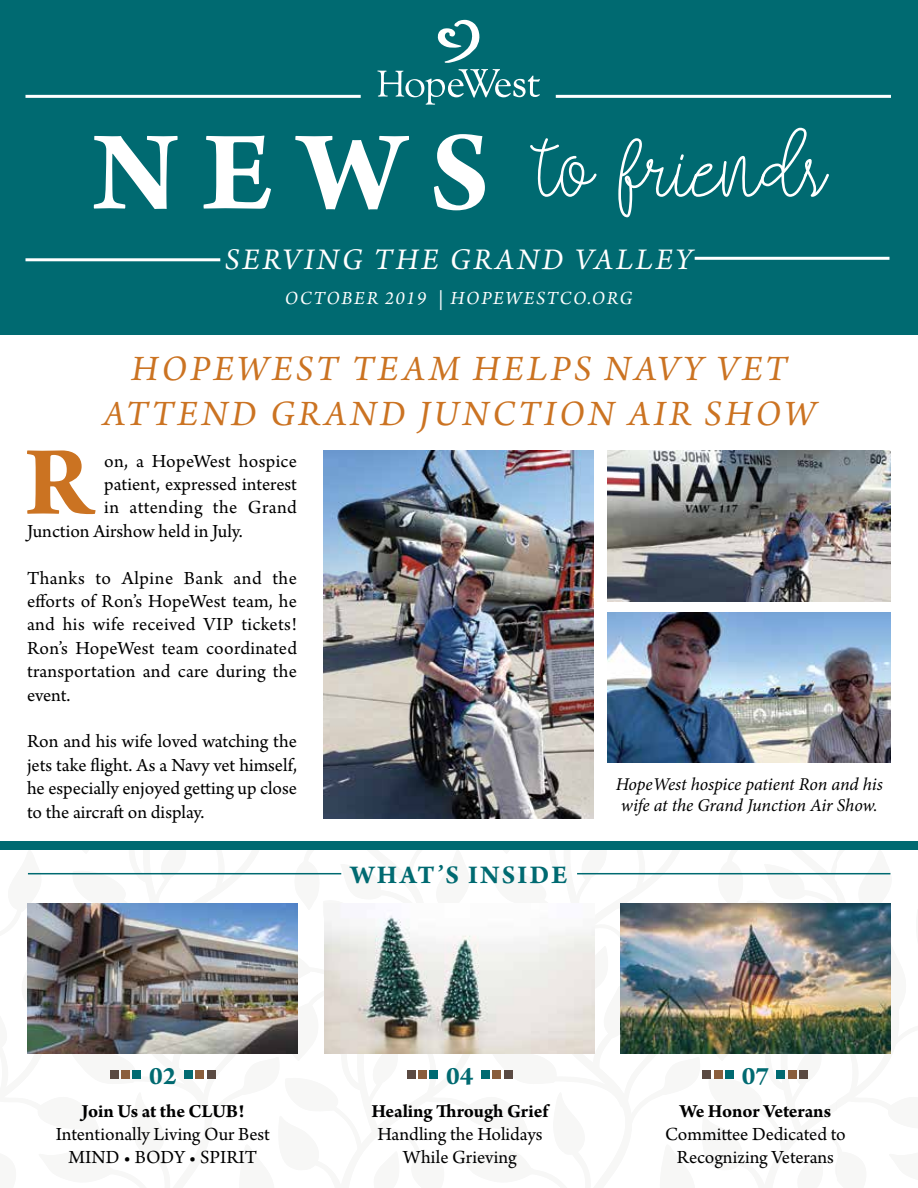
<style>
.page{position:relative;width:918px;height:1188px;background:#fff}
.page>*{position:absolute;margin:0;border:0;box-sizing:border-box;transform-origin:0 0}
.t1{font:700 104.1px "Arno Pro";color:#cb7322}
.t2{font:86.7px "Falling Slowly";color:#fff}
.t3{font:italic 37.5px/45px "Arno Pro";letter-spacing:.085em;color:#cb7322;text-align:center}
.t4{font:italic 31.5px "Arno Pro";letter-spacing:.09em;color:#fff}
.t5{font:700 27px "Arno Pro";letter-spacing:.085em;color:#006a71}
.t6{font:19.5px/23.4px "Arno Pro";color:#000;text-align:center}
.t7{font:700 19.5px "Arno Pro";letter-spacing:-.005em;color:#000}
.t8{font:italic 19.5px "Arno Pro";letter-spacing:.08em;color:#fff}
.t9{font:19.5px "Arno Pro";letter-spacing:.025em;color:#000}
.t10{font:italic 18px/21.6px "Minion Pro";letter-spacing:-.01em;color:#000}
.s1{font-family:"Arno Pro";font-weight:700;font-size:119.25px}
</style>
<div class="page">
<div style="left:0;top:0;width:918px;height:335px;background:#006a71"></div>
<svg style="left:377px;top:20px;width:163px;height:85px"></svg>
<hr style="left:26px;top:258px;width:194px;height:3px;background:#fff">
<hr style="left:26px;top:95px;width:335px;height:3px;background:#fff">
<hr style="left:556px;top:95px;width:335px;height:3px;background:#fff">
<hr style="left:695px;top:257px;width:195px;height:3px;background:#fff">
<svg style="left:27px;top:872px;width:864px;height:207px"></svg>
<hr style="left:28px;top:873px;width:313px;height:1px;background:#006a71">
<hr style="left:577px;top:873px;width:313px;height:1px;background:#006a71">
<img style="left:28px;top:903px;width:270px;height:151px">
<img style="left:325px;top:903px;width:270px;height:151px">
<img style="left:620px;top:903px;width:270px;height:151px">
<div style="left:195px;top:1071px;width:9px;height:8px;background:#8a5e3c"></div>
<div style="left:207px;top:1071px;width:9px;height:8px;background:#5a4a42"></div>
<div style="left:184px;top:1071px;width:9px;height:8px;background:#006a71"></div>
<div style="left:492px;top:1071px;width:9px;height:8px;background:#8a5e3c"></div>
<div style="left:504px;top:1071px;width:9px;height:8px;background:#5a4a42"></div>
<div style="left:481px;top:1071px;width:9px;height:8px;background:#006a71"></div>
<div style="left:788px;top:1071px;width:9px;height:8px;background:#8a5e3c"></div>
<div style="left:799px;top:1071px;width:9px;height:8px;background:#5a4a42"></div>
<div style="left:776px;top:1071px;width:9px;height:8px;background:#006a71"></div>
<div style="left:121px;top:1071px;width:9px;height:8px;background:#8a5e3c"></div>
<div style="left:110px;top:1071px;width:8px;height:8px;background:#5a4a42"></div>
<div style="left:133px;top:1071px;width:8px;height:8px;background:#006a71"></div>
<div style="left:418px;top:1071px;width:9px;height:8px;background:#8a5e3c"></div>
<div style="left:407px;top:1071px;width:8px;height:8px;background:#5a4a42"></div>
<div style="left:430px;top:1071px;width:8px;height:8px;background:#006a71"></div>
<div style="left:714px;top:1071px;width:8px;height:8px;background:#8a5e3c"></div>
<div style="left:702px;top:1071px;width:9px;height:8px;background:#5a4a42"></div>
<div style="left:725px;top:1071px;width:9px;height:8px;background:#006a71"></div>
<div style="left:0;top:842px;width:918px;height:8px;background:#006a71"></div>
<img style="left:323px;top:450px;width:271px;height:369px">
<img style="left:608px;top:451px;width:283px;height:150px">
<img style="left:608px;top:612px;width:283px;height:151px">
<h2 class="t2" style="left:92px;top:120px;width:734px"><span class="s1">N E W S</span> to friends</h2>
<h3 class="t4" style="left:225px;top:242px;width:469px">SERVING THE GRAND VALLEY</h3>
<p class="t8" style="left:285px;top:287px;width:349px">OCTOBER 2019 | HOPEWESTCO.ORG</p>
<h3 class="t3" style="left:103px;top:348px;width:715px">HOPEWEST TEAM HELPS NAVY VET<br>ATTEND GRAND JUNCTION AIR SHOW</h3>
<h1 class="t1" style="left:24px;top:422px;width:68px">R</h1>
<p class="t6" style="left:104px;top:450px;width:194px">on, a HopeWest hospice</p>
<p class="t6" style="left:104px;top:474px;width:194px">patient, expressed interest</p>
<p class="t9" style="left:104px;top:497px;width:194px">in attending the Grand</p>
<p class="t6" style="left:27px;top:520px;width:217px">Junction Airshow held in July.</p>
<p class="t6" style="left:27px;top:567px;width:272px;text-align:justify">Thanks to Alpine Bank and the efforts of Ron’s HopeWest team, he and his wife received VIP tickets!<br>Ron’s HopeWest team coordinated transportation and care during the event.</p>
<p class="t6" style="left:27px;top:731px;width:272px;text-align:justify">Ron and his wife loved watching the jets take flight. As a Navy vet himself, he especially enjoyed getting up close to the aircraft on display.</p>
<h3 class="t5" style="left:351px;top:859px;width:218px">WHAT’S INSIDE</h3>
<p class="t10" style="left:616px;top:773px;width:269px">HopeWest hospice patient Ron and his wife at the Grand Junction Air Show.</p>
<h3 class="t5" style="left:149px;top:1060px;width:29px">02</h3>
<p class="t7" style="left:82px;top:1099px;width:164px">Join Us at the CLUB!</p>
<p class="t6" style="left:56px;top:1123px;width:216px">Intentionally Living Our Best<br>MIND • BODY • SPIRIT</p>
<h3 class="t5" style="left:446px;top:1060px;width:29px">04</h3>
<p class="t7" style="left:371px;top:1099px;width:178px">Healing Through Grief</p>
<p class="t6" style="left:377px;top:1123px;width:167px">Handling the Holidays<br>While Grieving</p>
<h3 class="t5" style="left:742px;top:1060px;width:29px">07</h3>
<p class="t7" style="left:680px;top:1099px;width:153px">We Honor Veterans</p>
<p class="t6" style="left:665px;top:1123px;width:182px">Committee Dedicated to<br>Recognizing Veterans</p>
</div>
